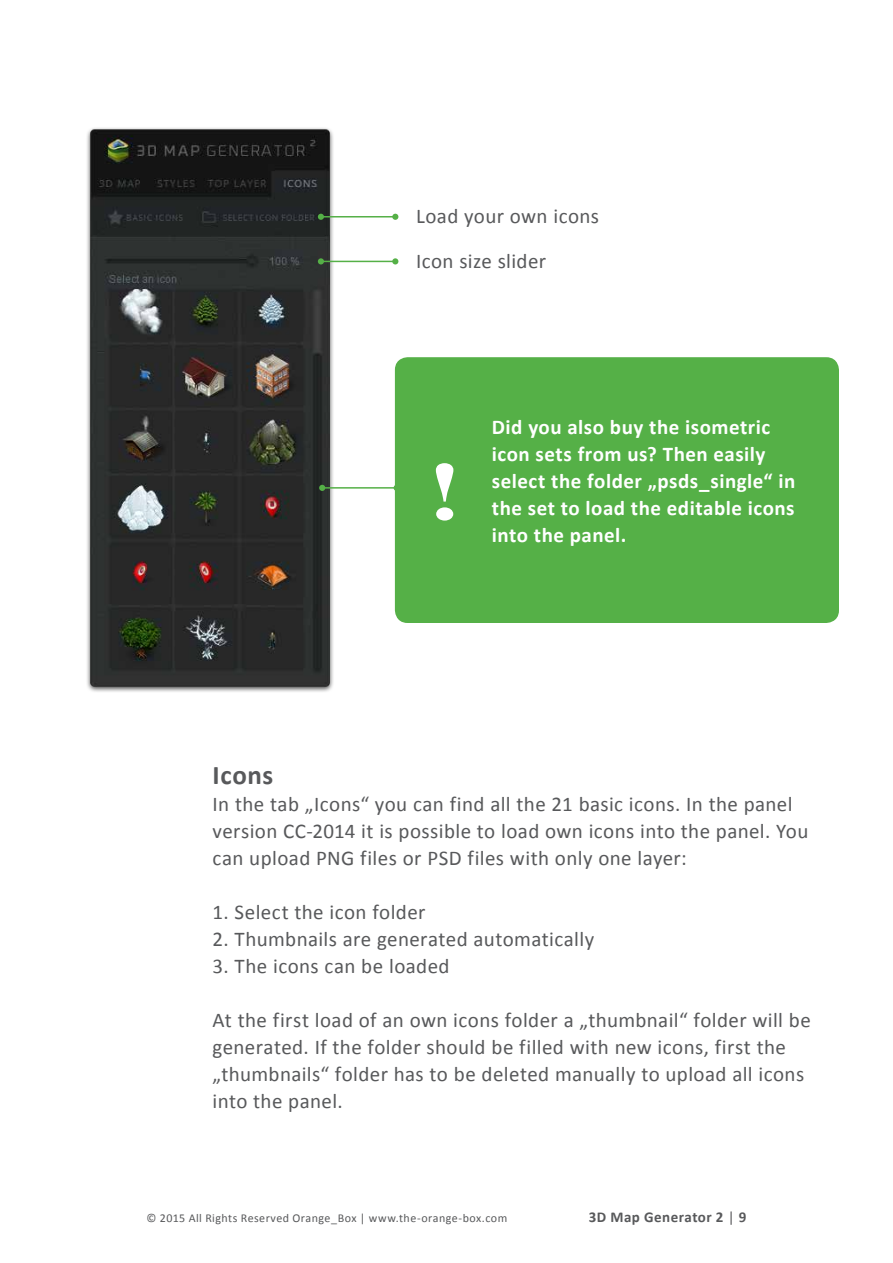
<style>
.page{position:relative;width:893px;height:1263px;background:#fff}
.page>*{position:absolute;margin:0;border:0;box-sizing:border-box;transform-origin:0 0}
.t1{font:700 27px "Calibri";letter-spacing:.025em;color:#58595b}
.t2{font:21px/27px "Calibri";letter-spacing:.02em;color:#58595b}
.t3{font:700 21px/27px "Calibri";letter-spacing:.025em;color:#fff}
.t4{font:700 15px "Calibri";letter-spacing:.03em;color:#58595b}
.t5{font:12px "Calibri";letter-spacing:.04em;color:#58595b}
.s1{font-weight:400}
</style>
<div class="page">
<img style="left:87px;top:128px;width:256px;height:564px">
<div style="left:395px;top:357px;width:444px;height:266px;background:#55b047;border-radius:13px"></div>
<svg style="left:436px;top:463px;width:17px;height:58px"></svg>
<hr style="left:321px;top:261px;width:73px;height:1px;background:#55b047">
<svg style="left:318px;top:258px;width:6px;height:6px"></svg>
<svg style="left:392px;top:258px;width:6px;height:6px"></svg>
<hr style="left:322px;top:487px;width:73px;height:2px;background:#55b047">
<svg style="left:319px;top:485px;width:6px;height:6px"></svg>
<hr style="left:321px;top:216px;width:73px;height:1px;background:#55b047">
<svg style="left:318px;top:214px;width:6px;height:6px"></svg>
<svg style="left:392px;top:214px;width:6px;height:6px"></svg>
<p class="t2" style="left:416px;top:202px;width:185px">Load your own icons</p>
<p class="t2" style="left:416px;top:246px;width:132px">Icon size slider</p>
<p class="t3" style="left:492px;top:412px;width:305px">Did you also buy the isometric icon sets from us? Then easily select the folder „psds_single“ in the set to load the editable icons into the panel.</p>
<p class="t1" style="left:213px;top:758px;width:62px">Icons</p>
<p class="t2" style="left:213px;top:789px;width:597px">In the tab „Icons“ you can find all the 21 basic icons. In the panel version CC-2014 it is possible to load own icons into the panel. You can upload PNG files or PSD files with only one layer:</p>
<p class="t2" style="left:213px;top:897px;width:214px">1. Select the icon folder</p>
<p class="t2" style="left:213px;top:924px;width:383px">2. Thumbnails are generated automatically</p>
<p class="t2" style="left:213px;top:951px;width:239px">3. The icons can be loaded</p>
<p class="t2" style="left:213px;top:1005px;width:600px">At the first load of an own icons folder a „thumbnail“ folder will be generated. If the folder should be filled with new icons, first the „thumbnails“ folder has to be deleted manually to upload all icons into the panel.</p>
<p class="t5" style="left:147px;top:1211px;width:362px">© 2015 All Rights Reserved Orange_Box | www.the-orange-box.com</p>
<p class="t4" style="left:589px;top:1208px;width:159px">3D Map Generator 2 <span class="s1">|</span> 9</p>
</div>
